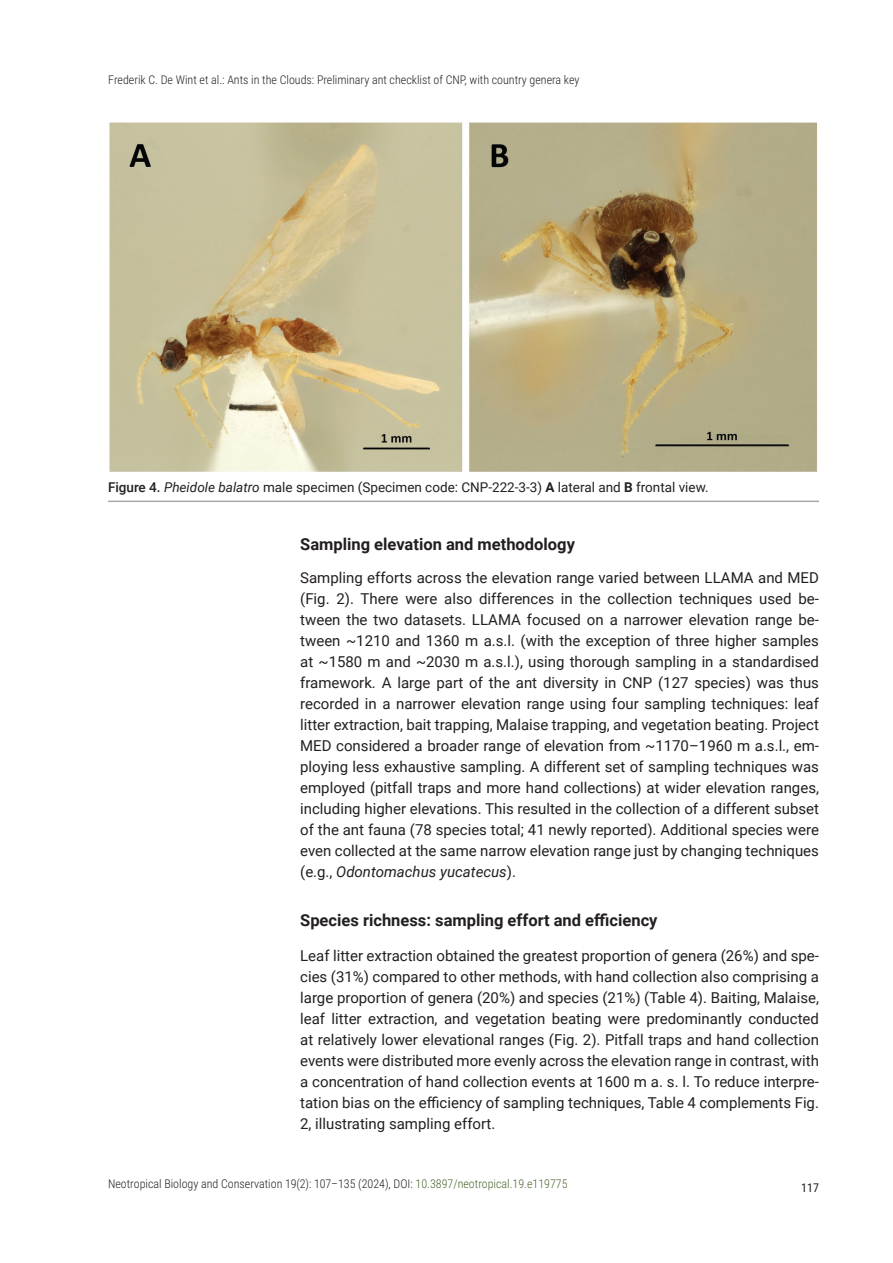
<style>
.page{position:relative;width:893px;height:1263px;background:#fff}
.page>*{position:absolute;margin:0;border:0;box-sizing:border-box;transform-origin:0 0}
.H_-_2_level{font:700 16.5px "Roboto";color:#231f20}
.Body_text_-_no_indent{font:15px/21px "Roboto";color:#231f20;text-align:justify}
.FIG_-_Caption{font:13.5px "Roboto";color:#231f20}
.t1{font:300 12px "Roboto Condensed";color:#231f20}
.t2{font:12px "Roboto Condensed";color:#231f20}
.s1{font-weight:500}
.s2{font-style:italic}
.s3{font-weight:700}
.s4{color:#47642a}
</style>
<div class="page">
<hr style="left:108px;top:501px;width:711px;height:1px;background:#a8a9ad">
<img style="left:109px;top:122px;width:708px;height:350px">
<p class="t1" style="left:108px;top:71px;width:473px">Frederik C. De Wint et al.: Ants in the Clouds: Preliminary ant checklist of CNP, with country genera key</p>
<p class="FIG_-_Caption" style="left:108px;top:478px;width:602px"><span class="s1">Figure 4.</span> <span class="s2">Pheidole balatro</span> male specimen (Specimen code: CNP-222-3-3) <span class="s3">A</span> lateral and <span class="s3">B</span> frontal view.</p>
<p class="H_-_2_level" style="left:300px;top:533px;width:276px">Sampling elevation and methodology</p>
<p class="Body_text_-_no_indent" style="left:300px;top:566px;width:520px">Sampling efforts across the elevation range varied between LLAMA and MED (Fig. 2). There were also differences in the collection techniques used be&shy;tween the two datasets. LLAMA focused on a narrower elevation range be&shy;tween ~1210 and 1360 m a.s.l. (with the exception of three higher samples at ~1580 m and ~2030 m a.s.l.), using thorough sampling in a standardised framework. A large part of the ant diversity in CNP (127 species) was thus recorded in a narrower elevation range using four sampling techniques: leaf litter extraction, bait trapping, Malaise trapping, and vegetation beating. Project MED considered a broader range of elevation from ~1170–1960 m a.s.l., em&shy;ploying less exhaustive sampling. A different set of sampling techniques was employed (pitfall traps and more hand collections) at wider elevation ranges, including higher elevations. This resulted in the collection of a different subset of the ant fauna (78 species total; 41 newly reported). Additional species were even collected at the same narrow elevation range just by changing techniques (e.g., <span class="s2">Odontomachus yucatecus</span>).</p>
<p class="H_-_2_level" style="left:300px;top:908px;width:359px">Species richness: sampling effort and efficiency</p>
<p class="Body_text_-_no_indent" style="left:300px;top:944px;width:520px">Leaf litter extraction obtained the greatest proportion of genera (26%) and spe&shy;cies (31%) compared to other methods, with hand collection also comprising a large proportion of genera (20%) and species (21%) (Table 4). Baiting, Malaise, leaf litter extraction, and vegetation beating were predominantly conducted at relatively lower elevational ranges (Fig. 2). Pitfall traps and hand collection events were distributed more evenly across the elevation range in contrast, with a concentration of hand collection events at 1600 m a. s. l. To reduce interpre&shy;tation bias on the efficiency of sampling techniques, Table 4 complements Fig.<br>2, illustrating sampling effort.</p>
<p class="t1" style="left:108px;top:1175px;width:461px">Neotropical Biology and Conservation 19(2): 107–135 (2024), DOI: <span class="s4">10.3897/neotropical.19.e119775</span></p>
<p class="t2" style="left:801px;top:1179px;width:19px">117</p>
</div>
